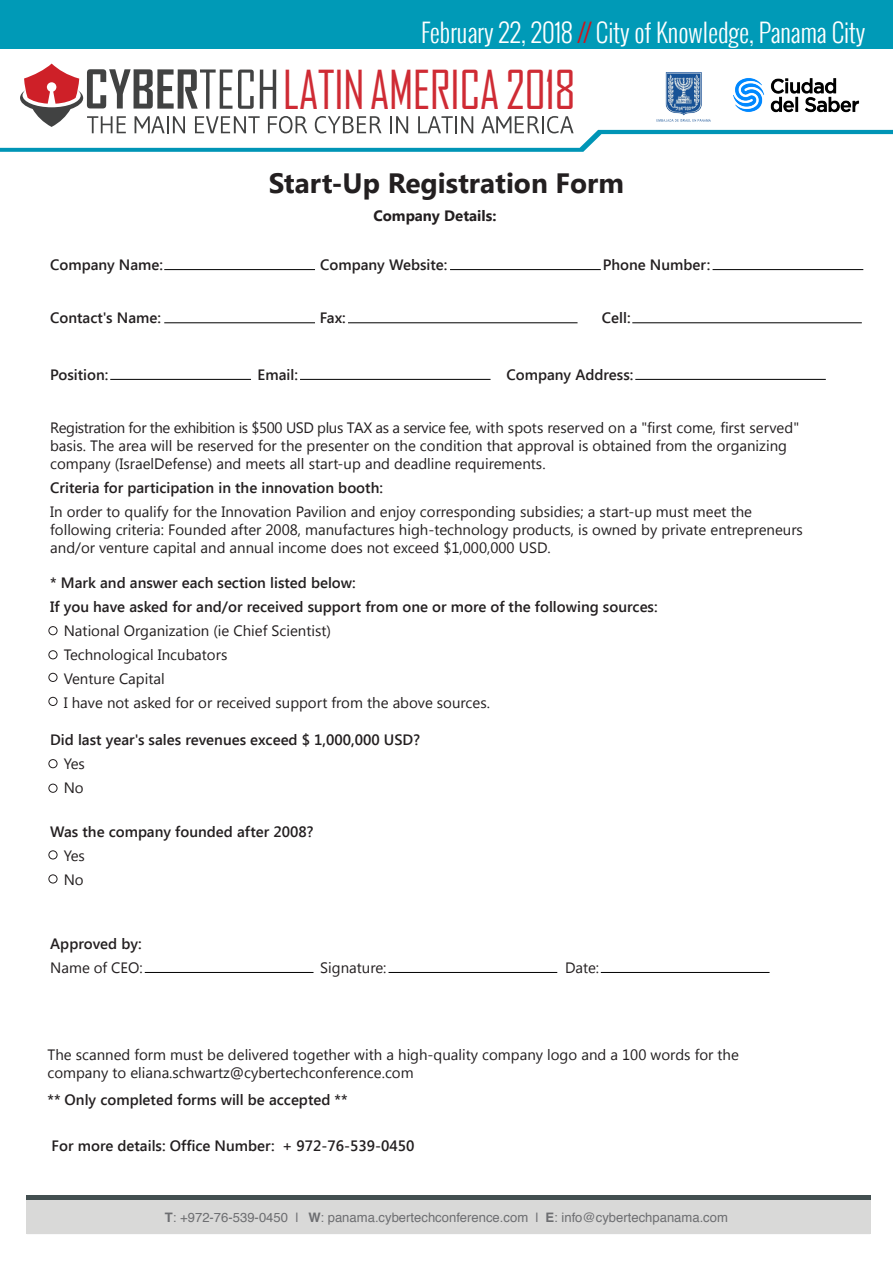
<style>
.page{position:relative;width:893px;height:1263px;background:#fff}
.page>*{position:absolute;margin:0;border:0;box-sizing:border-box;transform-origin:0 0}
.t1{font:51.3px "Agency FB";letter-spacing:-.015em;color:#cf2b34;scale:.96 1}
.t2{font:700 27.9px "Segoe UI";color:#231f20}
.t3{font:300 25.8px "Oswald";color:#fff;scale:.96 1}
.t4{font:15px/18px "Segoe UI";color:#231f20}
.t5{font:600 15px/24px "Segoe UI";color:#231f20}
.t6{font:700 15px "Segoe UI";color:#231f20}
.t7{font:13.05px "Helvetica";color:#6d6e71}
.s1{color:#cc151c}
.s2{font-weight:700}
</style>
<div class="page">
<hr style="left:27px;top:1233px;width:843px;height:1px;background:#c2c4c6">
<div style="left:26px;top:1199px;width:844px;height:34px;background:#d9d9d8"></div>
<div style="left:26px;top:1195px;width:844px;height:5px;background:#434f50"></div>
<div style="left:49px;top:626px;width:8px;height:9px;border:1px solid #231f20;border-radius:50%"></div>
<div style="left:49px;top:650px;width:8px;height:9px;border:1px solid #231f20;border-radius:50%"></div>
<div style="left:49px;top:673px;width:8px;height:9px;border:1px solid #231f20;border-radius:50%"></div>
<div style="left:49px;top:697px;width:8px;height:9px;border:1px solid #231f20;border-radius:50%"></div>
<div style="left:49px;top:759px;width:8px;height:9px;border:1px solid #231f20;border-radius:50%"></div>
<div style="left:49px;top:784px;width:8px;height:8px;border:1px solid #231f20;border-radius:50%"></div>
<div style="left:49px;top:850px;width:8px;height:9px;border:1px solid #231f20;border-radius:50%"></div>
<div style="left:49px;top:874px;width:8px;height:9px;border:1px solid #231f20;border-radius:50%"></div>
<hr style="left:164px;top:269px;width:151px;height:1px;background:#000">
<hr style="left:450px;top:269px;width:151px;height:1px;background:#000">
<hr style="left:712px;top:269px;width:151px;height:1px;background:#000">
<hr style="left:164px;top:322px;width:151px;height:1px;background:#000">
<hr style="left:348px;top:322px;width:230px;height:1px;background:#000">
<hr style="left:632px;top:322px;width:230px;height:1px;background:#000">
<hr style="left:110px;top:379px;width:141px;height:1px;background:#000">
<hr style="left:300px;top:379px;width:190px;height:1px;background:#000">
<hr style="left:635px;top:379px;width:191px;height:1px;background:#000">
<hr style="left:145px;top:972px;width:169px;height:1px;background:#000">
<hr style="left:388px;top:972px;width:169px;height:1px;background:#000">
<hr style="left:601px;top:972px;width:169px;height:1px;background:#000">
<svg style="left:0;top:148px;width:587px;height:4px;background:#0c9ab9"></svg>
<svg style="left:0;top:63px;width:893px;height:85px"></svg>
<img style="left:654px;top:68px;width:61px;height:61px">
<img style="left:732px;top:76px;width:127px;height:37px">
<div style="left:0;top:0;width:893px;height:49px;background:#009ab7"></div>
<svg style="left:20px;top:64px;width:287px;height:69px"></svg>
<svg style="left:315px;top:116px;width:66px;height:17px"></svg>
<svg style="left:390px;top:116px;width:18px;height:17px"></svg>
<svg style="left:418px;top:116px;width:55px;height:17px"></svg>
<svg style="left:481px;top:116px;width:93px;height:17px"></svg>
<h3 class="t3" style="left:421px;top:14px;width:464px">February 22, 2018 <span class="s1">//</span> City of Knowledge, Panama City</h3>
<h1 class="t1" style="left:283px;top:58px;width:307px">LATINAMERICA 2018</h1>
<h2 class="t2" style="left:269px;top:163px;width:357px">Start-Up Registration Form</h2>
<p class="t6" style="left:373px;top:205px;width:125px">Company Details:</p>
<p class="t5" style="left:50px;top:252px;width:114px">Company Name:</p>
<p class="t5" style="left:320px;top:252px;width:129px">Company Website:</p>
<p class="t5" style="left:603px;top:252px;width:109px">Phone Number:</p>
<p class="t5" style="left:50px;top:305px;width:112px">Contact's Name:</p>
<p class="t5" style="left:320px;top:305px;width:27px">Fax:</p>
<p class="t5" style="left:602px;top:305px;width:30px">Cell:</p>
<p class="t5" style="left:50px;top:362px;width:60px">Position:</p>
<p class="t5" style="left:258px;top:362px;width:42px">Email:</p>
<p class="t5" style="left:507px;top:362px;width:128px">Company Address:</p>
<p class="t4" style="left:50px;top:418px;width:750px">Registration for the exhibition is $500 USD plus TAX as a service fee, with spots reserved on a "first come, first served" basis. The area will be reserved for the presenter on the condition that approval is obtained from the organizing company (IsraelDefense) and meets all start-up and deadline requirements.</p>
<p class="t5" style="left:50px;top:475px;width:334px">Criteria for participation in the innovation booth:</p>
<p class="t4" style="left:50px;top:502px;width:754px">In order to qualify for the Innovation Pavilion and enjoy corresponding subsidies; a start-up must meet the following criteria: Founded after 2008, manufactures high-technology products, is owned by private entrepreneurs and/or venture capital and annual income does not exceed $1,000,000 USD.</p>
<p class="t5" style="left:50px;top:569px;width:609px">* Mark and answer each section listed below:<br>If you have asked for and/or received support from one or more of the following sources:</p>
<p class="t4" style="left:64px;top:617px;width:428px;line-height:24px">National Organization (ie Chief Scientist)<br>Technological Incubators<br>Venture Capital<br>I have not asked for or received support from the above sources.</p>
<p class="t5" style="left:50px;top:727px;width:371px">Did last year's sales revenues exceed $ 1,000,000 USD?</p>
<p class="t4" style="left:64px;top:751px;width:23px;line-height:24px">Yes<br>No</p>
<p class="t5" style="left:50px;top:818px;width:265px">Was the company founded after 2008?</p>
<p class="t4" style="left:64px;top:842px;width:23px;line-height:24px">Yes<br>No</p>
<p class="t5" style="left:50px;top:931px;width:93px">Approved by:</p>
<p class="t4" style="left:50px;top:958px;width:94px">Name of CEO:</p>
<p class="t4" style="left:320px;top:958px;width:68px">Signature:</p>
<p class="t4" style="left:565px;top:958px;width:36px">Date:</p>
<p class="t4" style="left:47px;top:1045px;width:693px">The scanned form must be delivered together with a high-quality company logo and a 100 words for the company to eliana.schwartz@cybertechconference.com</p>
<p class="t5" style="left:47px;top:1087px;width:302px">** Only completed forms will be accepted **</p>
<p class="t5" style="left:52px;top:1132px;width:364px">For more details: Office Number: + 972-76-539-0450</p>
<p class="t7" style="left:165px;top:1208px;width:564px"><span class="s2">T</span>: +972-76-539-0450 | <span class="s2">W</span>: panama.cybertechconference.com | <span class="s2">E</span>: info@cybertechpanama.com</p>
</div>
